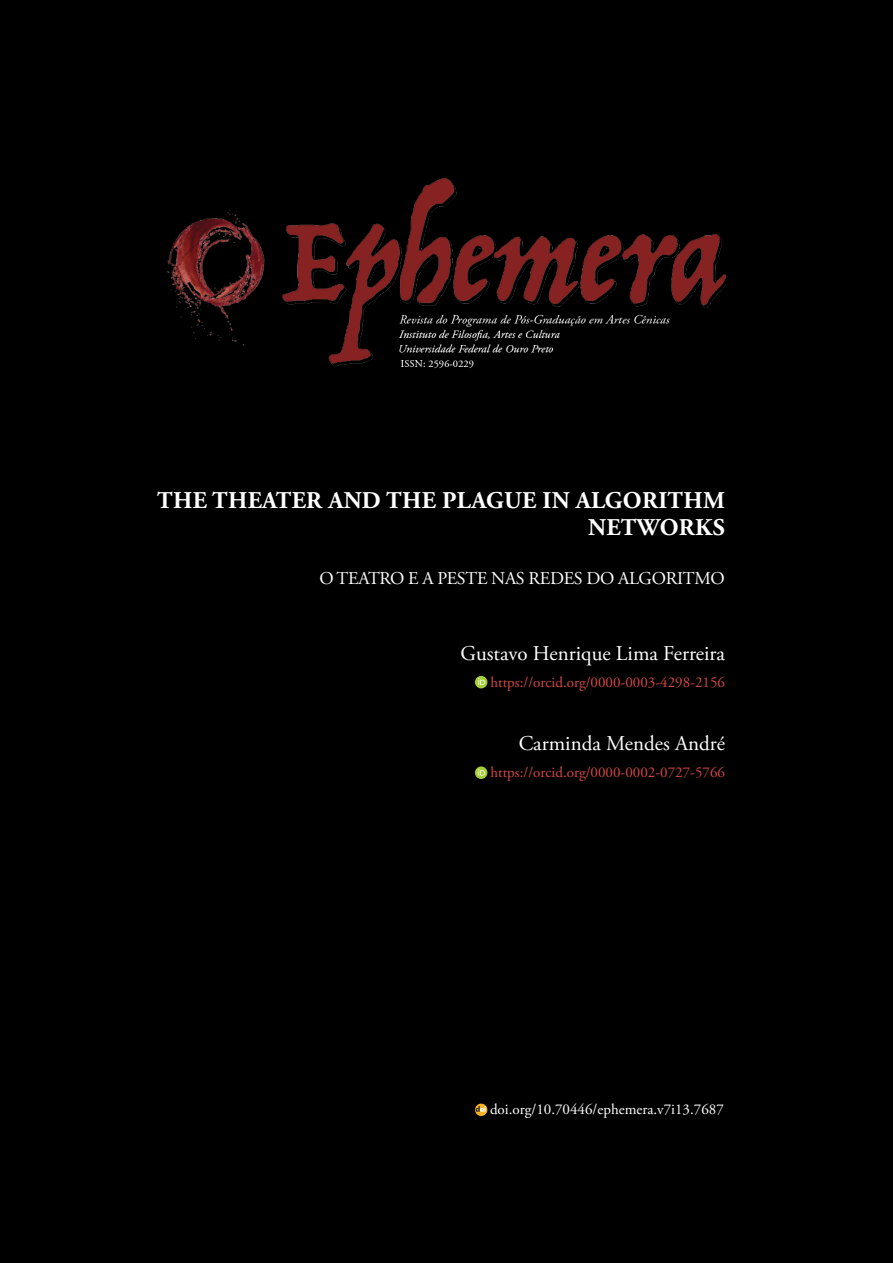
<style>
.page{position:relative;width:893px;height:1263px;background:#000}
.page>*{position:absolute;margin:0;border:0;box-sizing:border-box;transform-origin:0 0}
.t1{font:700 24px/27px "Adobe Garamond Pro";letter-spacing:.015em;color:#fff;text-align:right}
.t2{font:21px "Adobe Garamond Pro";color:#fff}
.t3{font:18px "Adobe Garamond Pro";letter-spacing:-.015em;color:#fff}
.t4{font:15px "Adobe Garamond Pro";color:#d44747}
.t5{font:15px "Adobe Garamond Pro";color:#fff}
</style>
<div class="page">
<svg style="left:475px;top:1103px;width:12px;height:13px"></svg>
<svg style="left:476px;top:1106px;width:10px;height:6px"></svg>
<div style="left:475px;top:676px;width:12px;height:12px;background:#a6ce39;border-radius:50%"></div>
<svg style="left:478px;top:678px;width:7px;height:7px"></svg>
<svg style="left:475px;top:766px;width:12px;height:13px"></svg>
<svg style="left:478px;top:769px;width:7px;height:6px"></svg>
<img style="left:167px;top:178px;width:558px;height:190px">
<p class="t1" style="left:157px;top:487px;width:569px">THE THEATER AND THE PLAGUE IN ALGORITHM<br>NETWORKS</p>
<p class="t3" style="left:319px;top:567px;width:407px">O TEATRO E A PESTE NAS REDES DO ALGORITMO</p>
<p class="t2" style="left:461px;top:640px;width:266px">Gustavo Henrique Lima Ferreira</p>
<p class="t4" style="left:490px;top:673px;width:236px">https://orcid.org/0000-0003-4298-2156</p>
<p class="t2" style="left:519px;top:731px;width:208px">Carminda Mendes André</p>
<p class="t4" style="left:490px;top:763px;width:236px">https://orcid.org/0000-0002-0727-5766</p>
<p class="t5" style="left:490px;top:1101px;width:235px">doi.org/10.70446/ephemera.v7i13.7687</p>
</div>
